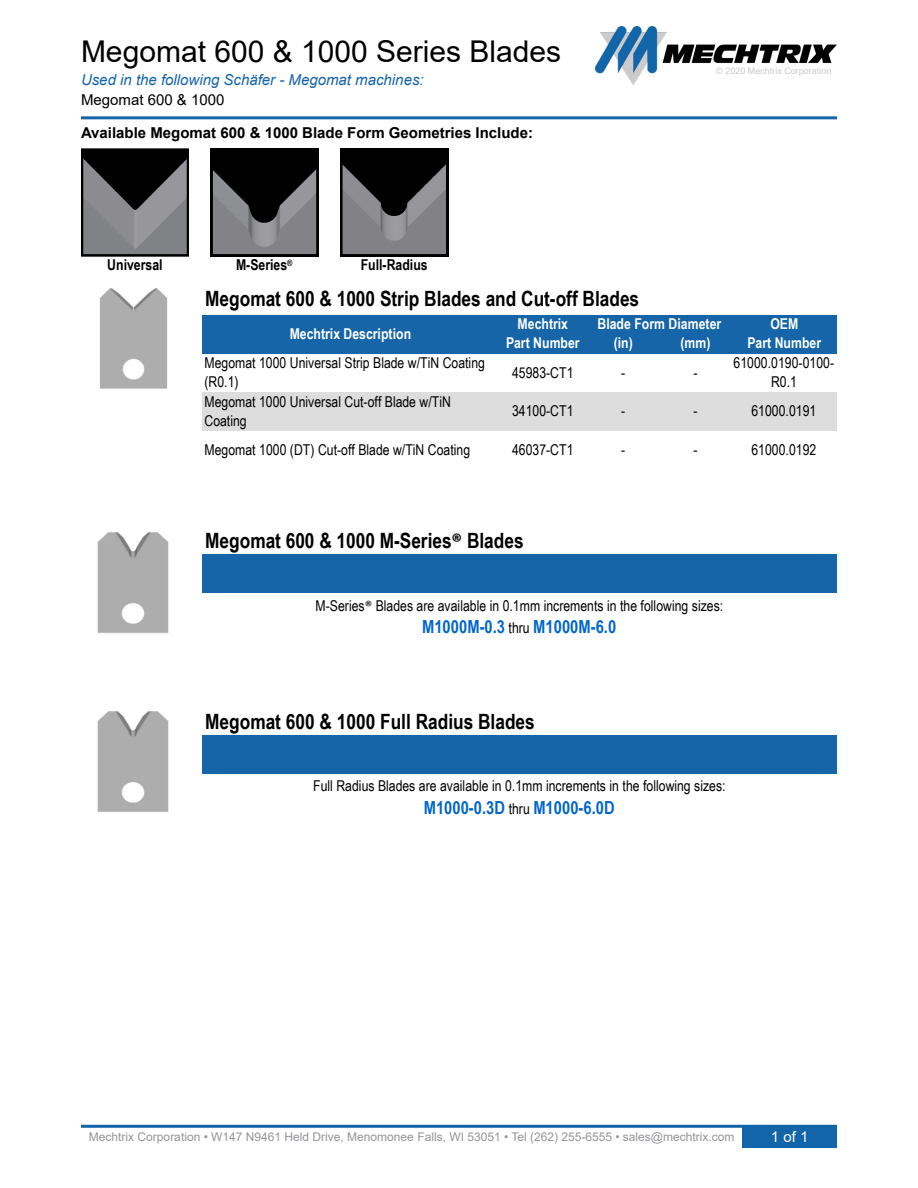
<style>
.page{position:relative;width:918px;height:1188px;background:#fff}
.page>*{position:absolute;margin:0;border:0;box-sizing:border-box;transform-origin:0 0}
.t1{font:30px "Arial";color:#000}
.t2{font:700 21px "Arial Narrow";color:#000}
.t3{font:700 18px "Arial Narrow";color:#06c}
.t4{font:15px/19px "Arial Narrow";color:#000}
.t5{font:700 15px "Arial Narrow";color:#fff}
.t6{font:700 15px "Arial";color:#000}
.t7{font:italic 15px "Arial";color:#1665a8}
.t8{font:700 15px "Arial Narrow";color:#000}
.t9{font:15px "Arial";color:#000}
.t10{font:15px "Arial";color:#fff}
.t11{font:12px "Arial";color:#939598}
.t12{font:9px "Arial";color:#cbcbcb}
.s1{font-family:"Calibri"}
.s2{font-weight:400;font-size:15px;color:#000}
</style>
<div class="page">
<img style="left:596px;top:26px;width:241px;height:59px">
<hr style="left:81px;top:116px;width:756px;height:3px;background:#1665a8">
<div style="left:742px;top:1125px;width:95px;height:23px;background:#1165a8"></div>
<hr style="left:81px;top:1125px;width:756px;height:3px;background:#1165a8">
<img style="left:99px;top:288px;width:69px;height:101px">
<img style="left:97px;top:711px;width:72px;height:101px">
<div style="left:203px;top:315px;width:633px;height:39px;background:#1665a8"></div>
<div style="left:203px;top:392px;width:633px;height:39px;background:#ddd"></div>
<div style="left:203px;top:555px;width:633px;height:38px;background:#1665a8"></div>
<div style="left:203px;top:735px;width:633px;height:39px;background:#1665a8"></div>
<img style="left:97px;top:532px;width:72px;height:101px">
<svg style="left:81px;top:148px;width:108px;height:108px;background:#555658"></svg>
<svg style="left:211px;top:148px;width:108px;height:108px;background:#454548"></svg>
<svg style="left:340px;top:148px;width:108px;height:108px;background:#4b4b4d"></svg>
<h1 class="t1" style="left:81px;top:40px;width:482px">Megomat 600 &amp; 1000 Series Blades</h1>
<p class="t7" style="left:81px;top:74px;width:344px">Used in the following Schäfer - Megomat machines:</p>
<p class="t9" style="left:81px;top:94px;width:145px">Megomat 600 &amp; 1000</p>
<p class="t6" style="left:81px;top:127px;width:454px">Available Megomat 600 &amp; 1000 Blade Form Geometries Include:</p>
<p class="t8" style="left:107px;top:260px;width:57px">Universal</p>
<p class="t8" style="left:236px;top:260px;width:58px">M-Series<sup>®</sup></p>
<p class="t8" style="left:361px;top:260px;width:68px">Full-Radius</p>
<p class="t12" style="left:716px;top:67px;width:117px">© 2020 Mechtrix Corporation</p>
<h2 class="t2" style="left:205px;top:291px;width:436px">Megomat 600 &amp; 1000 Strip Blades and Cut-off Blades</h2>
<p class="t5" style="left:518px;top:318px;width:52px">Mechtrix</p>
<p class="t5" style="left:770px;top:318px;width:29px">OEM</p>
<p class="t5" style="left:506px;top:337px;width:75px">Part Number</p>
<p class="t5" style="left:614px;top:337px;width:21px">(in)</p>
<p class="t5" style="left:680px;top:337px;width:32px">(mm)</p>
<p class="t5" style="left:747px;top:337px;width:75px">Part Number</p>
<p class="t5" style="left:598px;top:318px;width:125px">Blade Form Diameter</p>
<p class="t5" style="left:290px;top:328px;width:123px">Mechtrix Description</p>
<p class="t4" style="left:205px;top:355px;width:282px">Megomat 1000 Universal Strip Blade w/TiN Coating (R0.1)</p>
<p class="t4" style="left:512px;top:364px;width:63px">45983-CT1</p>
<p class="t4" style="left:621px;top:364px;width:6px">-</p>
<p class="t4" style="left:693px;top:364px;width:6px">-</p>
<p class="t4" style="left:734px;top:355px;width:102px;text-align:center">61000.0190-0100-<br>R0.1</p>
<p class="t4" style="left:205px;top:393px;width:248px">Megomat 1000 Universal Cut-off Blade w/TiN<br>Coating</p>
<p class="t4" style="left:512px;top:403px;width:63px">34100-CT1</p>
<p class="t4" style="left:621px;top:403px;width:6px">-</p>
<p class="t4" style="left:693px;top:403px;width:6px">-</p>
<p class="t4" style="left:751px;top:403px;width:66px">61000.0191</p>
<p class="t4" style="left:205px;top:441px;width:267px">Megomat 1000 (DT) Cut-off Blade w/TiN Coating</p>
<p class="t4" style="left:512px;top:441px;width:63px">46037-CT1</p>
<p class="t4" style="left:621px;top:441px;width:6px">-</p>
<p class="t4" style="left:693px;top:441px;width:6px">-</p>
<p class="t4" style="left:751px;top:441px;width:66px">61000.0192</p>
<h2 class="t2" style="left:205px;top:533px;width:320px">Megomat 600 &amp; 1000 M-Series<span class="s1">®</span> Blades</h2>
<p class="t4" style="left:316px;top:597px;width:409px">M-Series<span class="s1">®</span> Blades are available in 0.1mm increments in the following sizes:</p>
<p class="t3" style="left:422px;top:620px;width:196px">M1000M-0.3 <span class="s2">thru</span> M1000M-6.0</p>
<h2 class="t2" style="left:205px;top:714px;width:331px">Megomat 600 &amp; 1000 Full Radius Blades</h2>
<p class="t4" style="left:313px;top:778px;width:414px">Full Radius Blades are available in 0.1mm increments in the following sizes:</p>
<p class="t3" style="left:424px;top:800px;width:193px">M1000-0.3D <span class="s2">thru</span> M1000-6.0D</p>
<p class="t11" style="left:89px;top:1132px;width:647px">Mechtrix Corporation • W147 N9461 Held Drive, Menomonee Falls, WI 53051 • Tel (262) 255-6555 • sales@mechtrix.com</p>
<p class="t10" style="left:771px;top:1131px;width:39px">1of1</p>
</div>
